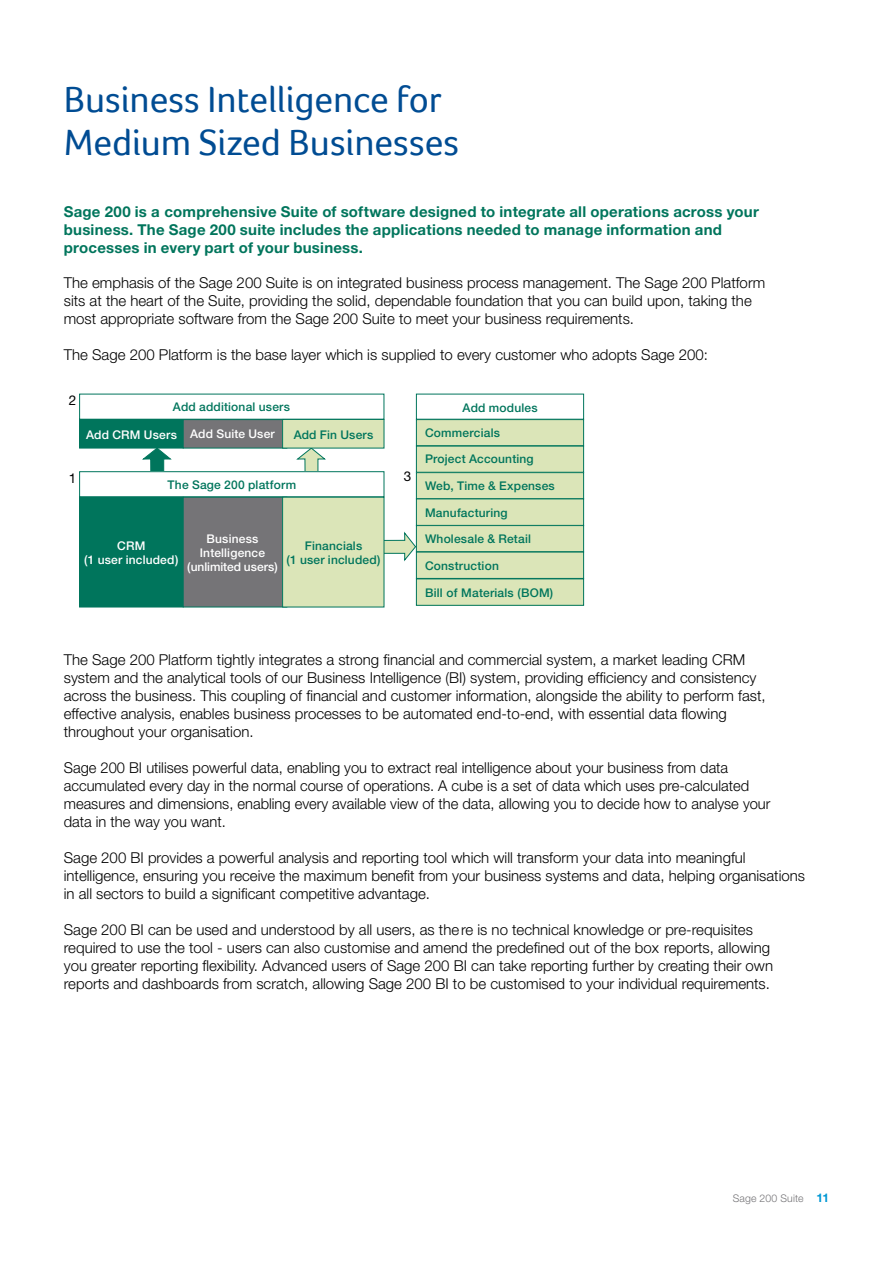
<style>
.page{position:relative;width:893px;height:1263px;background:#fff}
.page>*{position:absolute;margin:0;border:0;box-sizing:border-box;transform-origin:0 0}
.t1{font:37.5px/43.5px "Foco";letter-spacing:-.005em;color:#004c93}
.t2{font:300 15px/18px "Helvetica Neue";color:#000}
.t3{font:700 15px/18px "Helvetica Neue";letter-spacing:.015em;color:#00755c}
.t4{font:13.5px "Helvetica Neue";color:#000}
.t5{font:500 12px/26.4px "Helvetica Neue";letter-spacing:.015em;color:#00755c}
.t6{font:500 12px/14.4px "Helvetica Neue";letter-spacing:.015em;color:#fff;text-align:center}
.t7{font:300 10.5px "Helvetica Neue";letter-spacing:.02em;color:#757477}
.s1{font-weight:700;font-size:12px;color:#0098d4}
</style>
<div class="page">
<svg style="left:141px;top:448px;width:31px;height:23px"></svg>
<svg style="left:295px;top:448px;width:32px;height:23px"></svg>
<svg style="left:384px;top:531px;width:32px;height:31px"></svg>
<div style="left:79px;top:471px;width:305px;height:26px;border:1px solid #00755c"></div>
<div style="left:416px;top:420px;width:168px;height:26px;background:#dbe5b8"></div>
<div style="left:416px;top:419px;width:168px;height:27px;border:1px solid #00755c"></div>
<div style="left:416px;top:446px;width:168px;height:26px;background:#dbe5b8"></div>
<div style="left:416px;top:473px;width:168px;height:26px;background:#dbe5b8"></div>
<div style="left:416px;top:472px;width:168px;height:27px;border:1px solid #00755c"></div>
<div style="left:416px;top:499px;width:168px;height:26px;background:#dbe5b8"></div>
<div style="left:416px;top:498px;width:168px;height:28px;border:1px solid #00755c"></div>
<div style="left:416px;top:526px;width:168px;height:26px;background:#dbe5b8"></div>
<div style="left:416px;top:525px;width:168px;height:27px;border:1px solid #00755c"></div>
<div style="left:416px;top:552px;width:168px;height:26px;background:#dbe5b8"></div>
<div style="left:416px;top:579px;width:168px;height:26px;background:#dbe5b8"></div>
<div style="left:416px;top:578px;width:168px;height:28px;border:1px solid #00755c"></div>
<div style="left:80px;top:497px;width:103px;height:110px;background:#00755c"></div>
<div style="left:79px;top:497px;width:105px;height:110px;border:1px solid #00755c"></div>
<div style="left:183px;top:497px;width:104px;height:110px;background:#757477"></div>
<div style="left:183px;top:497px;width:104px;height:110px;border:1px solid #00755c"></div>
<div style="left:283px;top:497px;width:101px;height:110px;background:#dbe5b8"></div>
<div style="left:80px;top:420px;width:103px;height:28px;background:#00755c"></div>
<div style="left:79px;top:419px;width:105px;height:29px;border:1px solid #00755c"></div>
<div style="left:183px;top:420px;width:104px;height:28px;background:#757477"></div>
<div style="left:183px;top:419px;width:104px;height:29px;border:1px solid #00755c"></div>
<div style="left:283px;top:419px;width:101px;height:29px;background:#dbe5b8"></div>
<div style="left:282px;top:419px;width:102px;height:29px;border:1px solid #00755c"></div>
<h1 class="t1" style="left:64px;top:77px;width:397px">Business Intelligence for<br>Medium Sized Businesses</h1>
<p class="t3" style="left:64px;top:202px;width:696px">Sage 200 is a comprehensive Suite of software designed to integrate all operations across your business. The Sage 200 suite includes the applications needed to manage information and processes in every part of your business.</p>
<p class="t2" style="left:64px;top:273px;width:703px">The emphasis of the Sage 200 Suite is on integrated business process management. The Sage 200 Platform sits at the heart of the Suite, providing the solid, dependable foundation that you can build upon, taking the most appropriate software from the Sage 200 Suite to meet your business requirements.</p>
<p class="t2" style="left:64px;top:345px;width:646px">The Sage 200 Platform is the base layer which is supplied to every customer who adopts Sage 200:</p>
<p class="t4" style="left:69px;top:392px;width:9px">2</p>
<p class="t5" style="left:173px;top:393px;width:119px">Add additional users</p>
<p class="t6" style="left:86px;top:427px;width:190px">Add CRM Users Add Suite User</p>
<p class="t5" style="left:294px;top:421px;width:81px">Add Fin Users</p>
<p class="t4" style="left:69px;top:470px;width:9px">1</p>
<p class="t4" style="left:404px;top:469px;width:9px">3</p>
<p class="t5" style="left:168px;top:471px;width:130px">The Sage 200 platform</p>
<p class="t6" style="left:84px;top:538px;width:96px">CRM<br>(1 user included)</p>
<p class="t6" style="left:187px;top:531px;width:92px">Business<br>Intelligence (unlimited users)</p>
<p class="t5" style="left:286px;top:538px;width:96px;line-height:14.4px;text-align:center">Financials<br>(1 user included)</p>
<p class="t5" style="left:463px;top:394px;width:76px">Add modules</p>
<p class="t5" style="left:425px;top:419px;width:76px">Commercials</p>
<p class="t5" style="left:425px;top:446px;width:110px">Project Accounting</p>
<p class="t5" style="left:425px;top:472px;width:131px">Web, Time &amp; Expenses</p>
<p class="t5" style="left:425px;top:499px;width:108px">Manufacturing<br>Wholesale &amp; Retail</p>
<p class="t5" style="left:425px;top:552px;width:75px">Construction</p>
<p class="t5" style="left:425px;top:579px;width:130px">Bill of Materials (BOM)</p>
<p class="t2" style="left:64px;top:651px;width:703px">The Sage 200 Platform tightly integrates a strong financial and commercial system, a market leading CRM system and the analytical tools of our Business Intelligence (BI) system, providing efficiency and consistency across the business. This coupling of financial and customer information, alongside the ability to perform fast, effective analysis, enables business processes to be automated end-to-end, with essential data flowing throughout your organisation.</p>
<p class="t2" style="left:64px;top:759px;width:708px">Sage 200 BI utilises powerful data, enabling you to extract real intelligence about your business from data accumulated every day in the normal course of operations. A cube is a set of data which uses pre-calculated measures and dimensions, enabling every available view of the data, allowing you to decide how to analyse your data in the way you want.</p>
<p class="t2" style="left:64px;top:849px;width:743px">Sage 200 BI provides a powerful analysis and reporting tool which will transform your data into meaningful intelligence, ensuring you receive the maximum benefit from your business systems and data, helping organisations in all sectors to build a significant competitive advantage.</p>
<p class="t2" style="left:64px;top:921px;width:711px">Sage 200 BI can be used and understood by all users, as there is no technical knowledge or pre-requisites required to use the tool - users can also customise and amend the predefined out of the box reports, allowing you greater reporting flexibility. Advanced users of Sage 200 BI can take reporting further by creating their own reports and dashboards from scratch, allowing Sage 200 BI to be customised to your individual requirements.</p>
<p class="t7" style="left:733px;top:1192px;width:98px">Sage 200 Suite <span class="s1">11</span></p>
</div>
